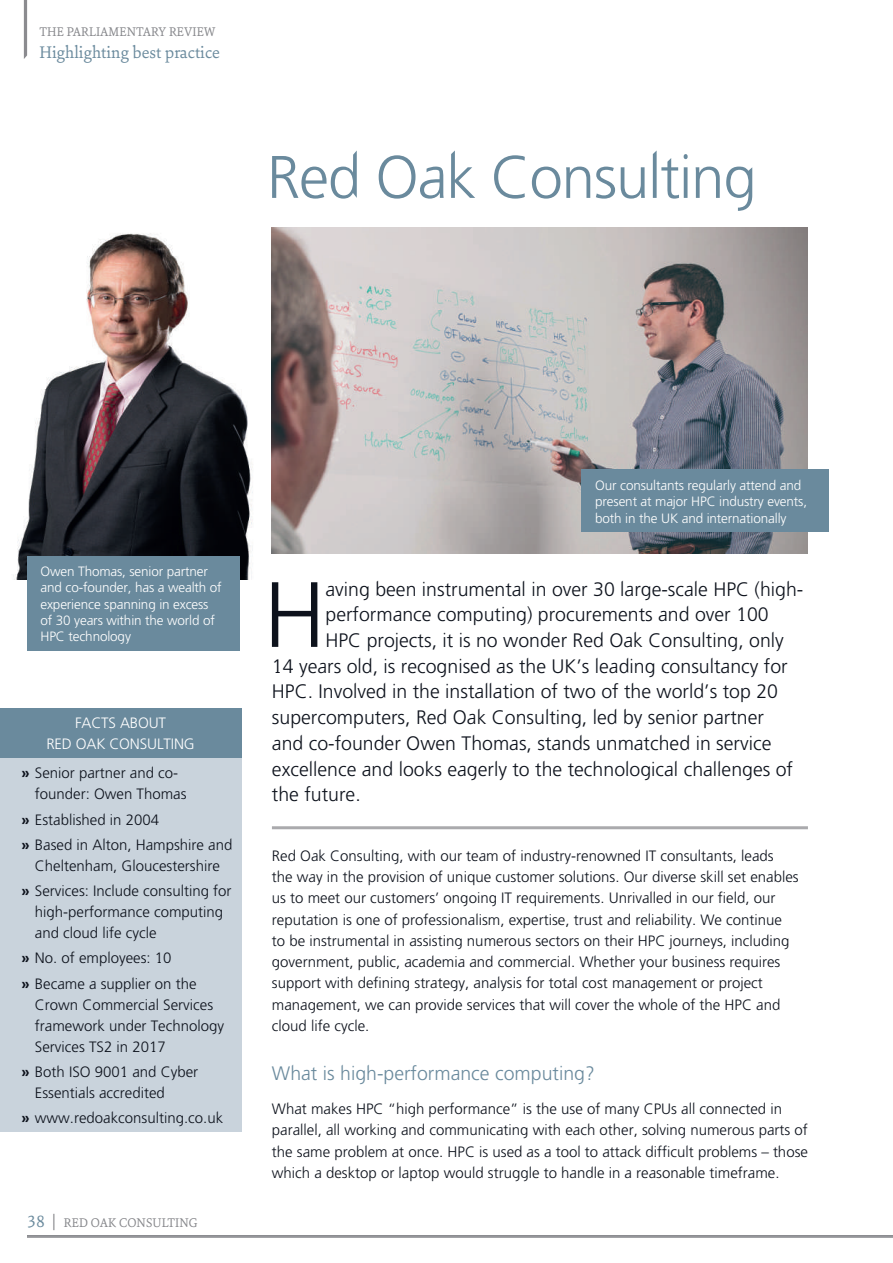
<style>
.page{position:relative;width:893px;height:1263px;background:#fff}
.page>*{position:absolute;margin:0;border:0;box-sizing:border-box;transform-origin:0 0}
.t1{font:300 92.55px "Freeway";color:#0d121c}
.t2{font:300 60px "Freeway";letter-spacing:-.02em;color:#6a8a9d}
.t3{font:300 19.5px "Freeway";color:#0d121c}
.t4{font:300 19.5px "Freeway";color:#6a8a9d}
.t5{font:18px "Sina Nova";color:#6a8a9d}
.t6{font:300 15px/21.3px "Freeway";color:#0d121c}
.t7{font:300 15px/21px "Freeway";letter-spacing:-.01em;color:#fff}
.t8{font:300 13.5px/16.2px "Freeway";letter-spacing:-.01em;color:#fff}
.t9{font:13.5px "Sina Nova";color:#85868a}
.s1{color:#fff}
.s2{font-family:"Freeway Demi";font-weight:400}
.s3{font-size:18px;color:#6a8a9d}
.s4{font-size:18px}
</style>
<div class="page">
<svg style="left:24px;top:0;width:3px;height:59px"></svg>
<hr style="left:27px;top:1235px;width:866px;height:1px;background:#85868a">
<hr style="left:27px;top:1237px;width:866px;height:1px;background:#85868a">
<img style="left:272px;top:227px;width:536px;height:326px">
<img style="left:13px;top:233px;width:240px;height:346px">
<div style="left:27px;top:556px;width:213px;height:95px;background:#6a8a9d"></div>
<div style="left:582px;top:470px;width:247px;height:62px;background:#6a8a9d"></div>
<hr style="left:272px;top:826px;width:536px;height:3px;background:#aaaaad">
<div style="left:0;top:708px;width:241px;height:50px;background:#6a8a9d"></div>
<div style="left:0;top:758px;width:241px;height:373px;background:#c9d3dc"></div>
<p class="t9" style="left:40px;top:23px;width:178px">THE PARLIAMENTARY REVIEW</p>
<p class="t5" style="left:39px;top:40px;width:182px">Highlighting best practice</p>
<h2 class="t2" style="left:267px;top:143px;width:491px">Red Oak Consulting</h2>
<p class="t8" style="left:40px;top:563px;width:183px">Owen Thomas, senior partner and co-founder, has a wealth of experience spanning in excess of 30 years within the world of<br>HPC technology</p>
<p class="t7" style="left:46px;top:713px;width:121px;text-indent:29px">FACTS ABOUT<br>Red Oak Consu</p>
<p class="t6" style="left:21px;top:730px;width:163px;line-height:28.8px;text-indent:136px"><span class="s1">lting </span><span class="s2">»</span> Senior partner and co-</p>
<p class="t6" style="left:21px;top:781px;width:213px;line-height:25.2px;text-indent:14px">founder: Owen Thomas<br><span class="s2">»</span> Established in 2004<br><span class="s2">»</span> Based in Alton, Hampshire and</p>
<p class="t6" style="left:21px;top:853px;width:212px;line-height:25.2px;text-align:center">Cheltenham, Gloucestershire<br><span class="s2">»</span> Services: Include consulting for</p>
<p class="t6" style="left:35px;top:901px;width:190px">high-performance computing and cloud life cycle</p>
<p class="t6" style="left:21px;top:945px;width:177px;line-height:25.2px"><span class="s2">»</span> No. of employees: 10<br><span class="s2">»</span> Became a supplier on the</p>
<p class="t6" style="left:35px;top:994px;width:191px">Crown Commercial Services framework under Technology<br>Services TS2 in 2017</p>
<p class="t6" style="left:35px;top:1061px;width:165px;text-indent:-14px"><span class="s2">»</span> Both ISO 9001 and Cyber<br>Essentials accredited</p>
<p class="t6" style="left:21px;top:1107px;width:203px"><span class="s2">»</span> www.redoakconsulting.co.uk</p>
<p class="t9" style="left:27px;top:1213px;width:172px"><span class="s3">38</span> <span class="s4">|</span> RED OAK CONSULTING</p>
<p class="t8" style="left:595px;top:477px;width:213px">Our consultants regularly attend and present at major HPC industry events, both in the UK and internationally</p>
<h1 class="t1" style="left:264px;top:562px;width:63px">H</h1>
<h3 class="t3" style="left:326px;top:578px;width:479px">aving been instrumental in over 30 large-scale HPC (high-</h3>
<h3 class="t3" style="left:326px;top:604px;width:445px">performance computing) procurements and over 100</h3>
<h3 class="t3" style="left:326px;top:629px;width:460px">HPC projects, it is no wonder Red Oak Consulting, only</h3>
<h3 class="t3" style="left:272px;top:655px;width:517px">14 years old, is recognised as the UK’s leading consultancy for</h3>
<h3 class="t3" style="left:272px;top:681px;width:508px">HPC. Involved in the installation of two of the world’s top 20</h3>
<h3 class="t3" style="left:272px;top:706px;width:493px">supercomputers, Red Oak Consulting, led by senior partner</h3>
<h3 class="t3" style="left:272px;top:732px;width:501px">and co-founder Owen Thomas, stands unmatched in service</h3>
<h3 class="t3" style="left:272px;top:758px;width:523px">excellence and looks eagerly to the technological challenges of</h3>
<h3 class="t3" style="left:272px;top:784px;width:90px">the future.</h3>
<p class="t6" style="left:272px;top:845px;width:528px">Red Oak Consulting, with our team of industry-renowned IT consultants, leads<br>the way in the provision of unique customer solutions. Our diverse skill set enables us to meet our customers’ ongoing IT requirements. Unrivalled in our field, our reputation is one of professionalism, expertise, trust and reliability. We continue to be instrumental in assisting numerous sectors on their HPC journeys, including government, public, academia and commercial. Whether your business requires support with defining strategy, analysis for total cost management or project management, we can provide services that will cover the whole of the HPC and cloud life cycle.</p>
<h3 class="t4" style="left:272px;top:1062px;width:324px">What is high-performance computing?</h3>
<p class="t6" style="left:272px;top:1098px;width:538px">What makes HPC “high performance” is the use of many CPUs all connected in parallel, all working and communicating with each other, solving numerous parts of the same problem at once. HPC is used as a tool to attack difficult problems – those which a desktop or laptop would struggle to handle in a reasonable timeframe.</p>
</div>
